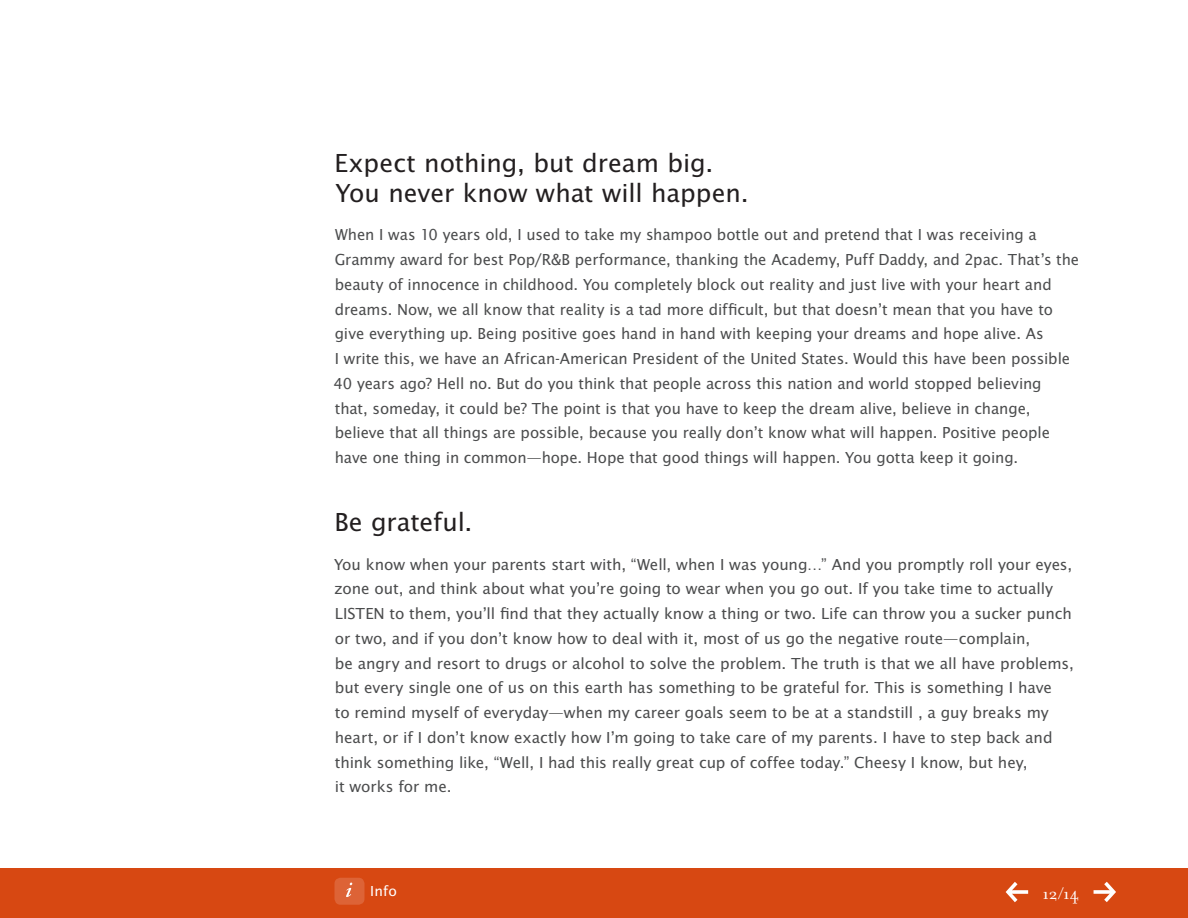
<style>
.page{position:relative;width:1188px;height:918px;background:#fff}
.page>*{position:absolute;margin:0;border:0;box-sizing:border-box;transform-origin:0 0}
.t1{font:27px/30px "Lucida Sans EFOP";color:#231f20}
.t2{font:18px "Filosofia OT";color:#fff}
.t3{font:16.5px/24.8px "Lucida Sans EFOP";letter-spacing:-.005em;color:#4b4c4d}
.t4{font:15px "Lucida Sans EFOP";color:#fff}
</style>
<div class="page">
<div style="left:0;top:869px;width:1188px;height:49px;background:#d74812"></div>
<div style="left:334px;top:878px;width:30px;height:27px;background:#dd6336;border-radius:6px"></div>
<svg style="left:346px;top:883px;width:6px;height:14px"></svg>
<svg style="left:1006px;top:882px;width:22px;height:20px"></svg>
<svg style="left:1094px;top:882px;width:22px;height:20px"></svg>
<h1 class="t1" style="left:334px;top:150px;width:416px">Expect nothing, but dream big.<br>You never know what will happen.</h1>
<p class="t3" style="left:334px;top:223px;width:747px">When I was 10 years old, I used to take my shampoo bottle out and pretend that I was receiving a Grammy award for best Pop/R&amp;B performance, thanking the Academy, Puff Daddy, and 2pac. That’s the beauty of innocence in childhood. You completely block out reality and just live with your heart and dreams. Now, we all know that reality is a tad more difficult, but that doesn’t mean that you have to give everything up. Being positive goes hand in hand with keeping your dreams and hope alive. As<br>I write this, we have an African-American President of the United States. Would this have been possible 40 years ago? Hell no. But do you think that people across this nation and world stopped believing<br>that, someday, it could be? The point is that you have to keep the dream alive, believe in change, believe that all things are possible, because you really don’t know what will happen. Positive people have one thing in common—hope. Hope that good things will happen. You gotta keep it going.</p>
<h1 class="t1" style="left:334px;top:509px;width:140px">Be grateful.</h1>
<p class="t3" style="left:334px;top:553px;width:741px">You know when your parents start with, “Well, when I was young…” And you promptly roll your eyes, zone out, and think about what you’re going to wear when you go out. If you take time to actually LISTEN to them, you’ll find that they actually know a thing or two. Life can throw you a sucker punch or two, and if you don’t know how to deal with it, most of us go the negative route—complain,<br>be angry and resort to drugs or alcohol to solve the problem. The truth is that we all have problems, but every single one of us on this earth has something to be grateful for. This is something I have<br>to remind myself of everyday—when my career goals seem to be at a standstill , a guy breaks my heart, or if I don’t know exactly how I’m going to take care of my parents. I have to step back and think something like, “Well, I had this really great cup of coffee today.” Cheesy I know, but hey,<br>it works for me.</p>
<p class="t4" style="left:370px;top:883px;width:28px">Info</p>
<p class="t2" style="left:1043px;top:884px;width:38px">12/14</p>
</div>
